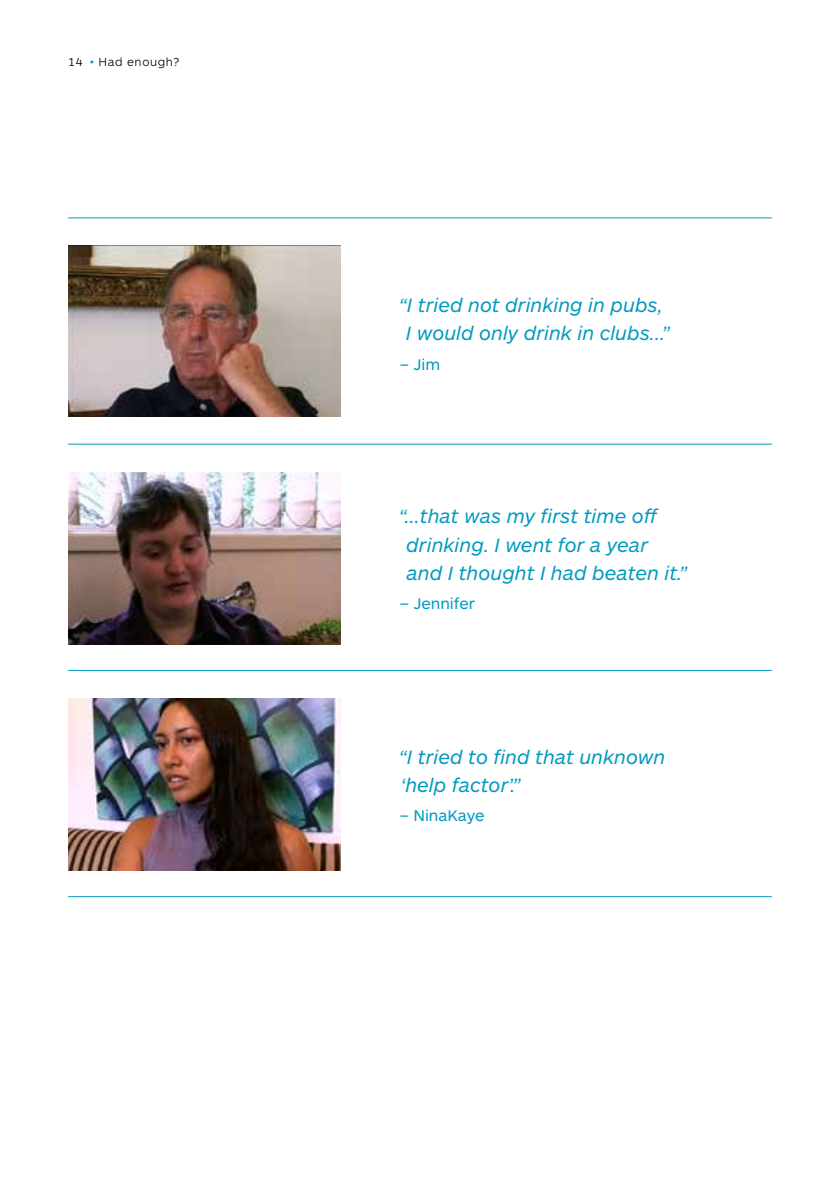
<style>
.page{position:relative;width:840px;height:1191px;background:#fff}
.page>*{position:absolute;margin:0;border:0;box-sizing:border-box;transform-origin:0 0}
.t1{font:italic 20px/28px "ARS Maquette Pro";color:#0099c0}
.t2{font:16px "ARS Maquette Pro";color:#0099c0}
.t3{font:300 12px "ARS Maquette Pro";letter-spacing:.05em;color:#000}
.s1{color:#0099c0}
</style>
<div class="page">
<hr style="left:839px;top:0;width:1px;height:1191px;background:#ebf5f9">
<hr style="left:68px;top:444px;width:703px;height:1px;background:#0099c0">
<hr style="left:68px;top:217px;width:703px;height:1px;background:#0099c0">
<hr style="left:68px;top:670px;width:703px;height:1px;background:#0099c0">
<hr style="left:68px;top:896px;width:703px;height:1px;background:#0099c0">
<img style="left:68px;top:698px;width:272px;height:173px">
<img style="left:68px;top:472px;width:272px;height:172px">
<img style="left:68px;top:246px;width:272px;height:170px">
<p class="t3" style="left:68px;top:54px;width:112px">14 <span class="s1">•</span> Had enough?</p>
<p class="t1" style="left:398px;top:290px;width:272px;text-align:center">“I tried not drinking in pubs,<br>I would only drink in clubs...”</p>
<p class="t2" style="left:399px;top:354px;width:42px">– Jim</p>
<p class="t1" style="left:406px;top:501px;width:282px;text-indent:-8px">“...that was my first time off drinking. I went for a year and I thought I had beaten it.”</p>
<p class="t2" style="left:399px;top:593px;width:77px">– Jennifer</p>
<p class="t1" style="left:398px;top:741px;width:268px">“I tried to find that unknown ‘help factor’.”</p>
<p class="t2" style="left:399px;top:805px;width:86px">– NinaKaye</p>
</div>
